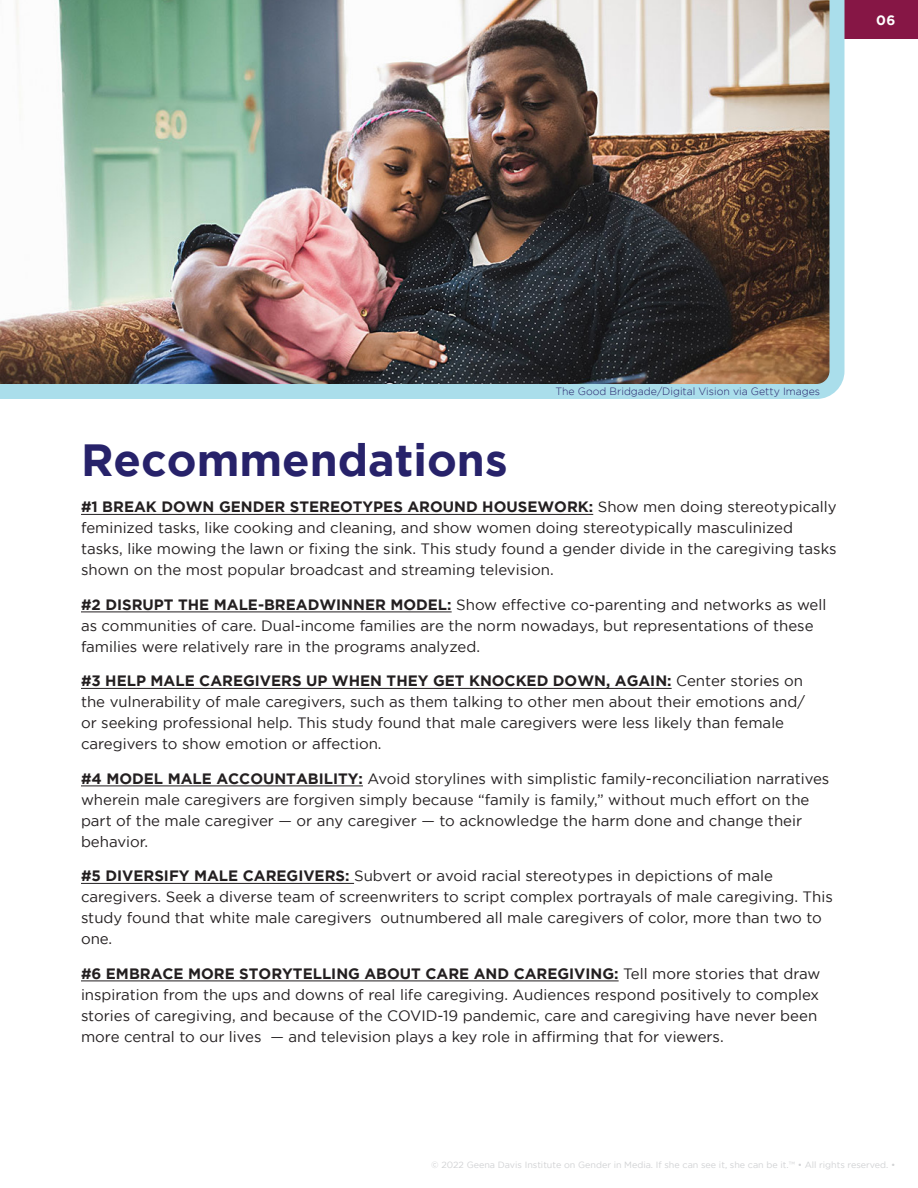
<style>
.page{position:relative;width:918px;height:1188px;background:#fff}
.page>*{position:absolute;margin:0;border:0;box-sizing:border-box;transform-origin:0 0}
.Header_1{font:700 45px "Gotham";color:#27226a}
.Body_copy{font:15px/21px "Gotham";color:#231f20}
.t1{font:700 13.5px "Gotham";color:#fff}
.Body_copy-2{font:300 10.5px "Gotham";color:#27226a}
.t2{font:9px "Gotham";color:#d1d2d4}
.s1{font-weight:700}
</style>
<div class="page">
<div style="left:0;top:0;width:918px;height:39px;background:#861645"></div>
<hr style="left:81px;top:514px;width:512px;height:1px;background:#231f20">
<hr style="left:81px;top:612px;width:371px;height:1px;background:#231f20">
<hr style="left:81px;top:688px;width:591px;height:1px;background:#231f20">
<hr style="left:81px;top:786px;width:282px;height:1px;background:#231f20">
<hr style="left:81px;top:883px;width:273px;height:1px;background:#231f20">
<hr style="left:81px;top:981px;width:538px;height:1px;background:#231f20">
<img style="left:0;top:0;width:844px;height:399px">
<p class="t1" style="left:876px;top:13px;width:21px">06</p>
<p class="Body_copy-2" style="left:556px;top:386px;width:266px">The Good Bridgade/Digital Vision via Getty Images</p>
<p class="Header_1" style="left:81px;top:434px;width:428px">Recommendations</p>
<p class="Body_copy" style="left:81px;top:496px;width:757px"><span class="s1">#1 BREAK DOWN GENDER STEREOTYPES AROUND HOUSEWORK:</span> Show men doing stereotypically feminized tasks, like cooking and cleaning, and show women doing stereotypically masculinized tasks, like mowing the lawn or fixing the sink. This study found a gender divide in the caregiving tasks shown on the most popular broadcast and streaming television.</p>
<p class="Body_copy" style="left:81px;top:594px;width:747px"><span class="s1">#2 DISRUPT THE MALE-BREADWINNER MODEL:</span> Show effective co-parenting and networks as well as communities of care. Dual-income families are the norm nowadays, but representations of these families were relatively rare in the programs analyzed.</p>
<p class="Body_copy" style="left:81px;top:670px;width:726px"><span class="s1">#3 HELP MALE CAREGIVERS UP WHEN THEY GET KNOCKED DOWN, AGAIN:</span> Center stories on the vulnerability of male caregivers, such as them talking to other men about their emotions and/ or seeking professional help. This study found that male caregivers were less likely than female caregivers to show emotion or affection.</p>
<p class="Body_copy" style="left:81px;top:768px;width:750px"><span class="s1">#4 MODEL MALE ACCOUNTABILITY:</span> Avoid storylines with simplistic family-reconciliation narratives wherein male caregivers are forgiven simply because “family is family,” without much effort on the part of the male caregiver — or any caregiver — to acknowledge the harm done and change their behavior.</p>
<p class="Body_copy" style="left:81px;top:865px;width:753px"><span class="s1">#5 DIVERSIFY MALE CAREGIVERS:</span> Subvert or avoid racial stereotypes in depictions of male caregivers. Seek a diverse team of screenwriters to script complex portrayals of male caregiving. This study found that white male caregivers outnumbered all male caregivers of color, more than two to one.</p>
<p class="Body_copy" style="left:81px;top:963px;width:741px"><span class="s1">#6 EMBRACE MORE STORYTELLING ABOUT CARE AND CAREGIVING:</span> Tell more stories that draw inspiration from the ups and downs of real life caregiving. Audiences respond positively to complex stories of caregiving, and because of the COVID-19 pandemic, care and caregiving have never been more central to our lives — and television plays a key role in affirming that for viewers.</p>
<p class="t2" style="left:431px;top:1160px;width:465px">© 2022 Geena Davis Institute on Gender in Media. If she can see it, she can be it.™ • All rights reserved. •</p>
</div>
